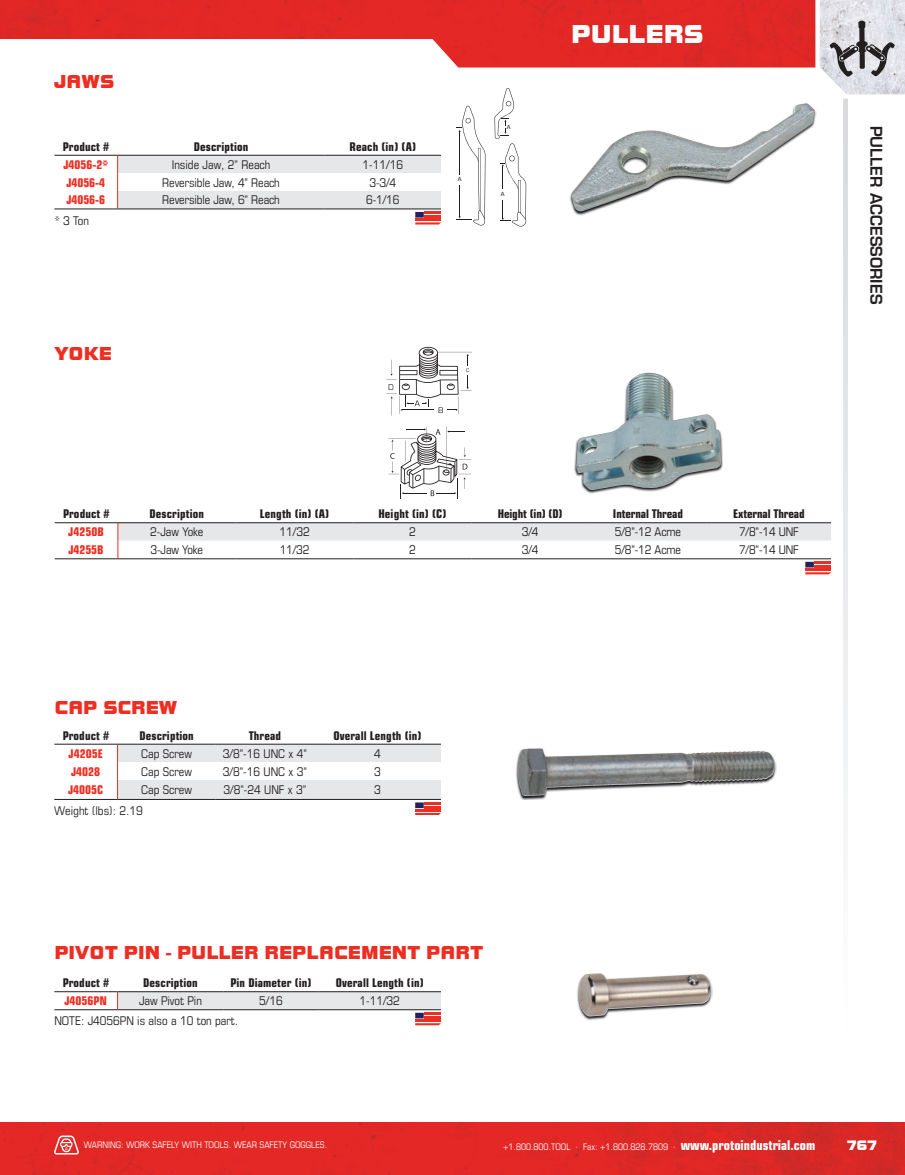
<style>
.page{position:relative;width:905px;height:1175px;background:#fff}
.page>*{position:absolute;margin:0;border:0;box-sizing:border-box;transform-origin:0 0}
.t1{font:27px "Bolt EF";color:#fff}
.t2{font:19.5px "Bolt EF";color:#ee2e22}
.t3{font:600 15.75px "Eurostile LT Std";color:#231f20}
.t4{font:14.25px "Bolt EF";color:#fff}
.t5{font:condensed 12px "Eurostile LT Std";color:#231f20}
.t6{font:700 condensed 12px "Eurostile LT Std";letter-spacing:.01em;color:#231f20}
.t7{font:700 condensed 12px "Eurostile LT Std";color:#ee2e22}
.t8{font:700 condensed 12px "Eurostile LT Std";letter-spacing:-.01em;color:#231f20}
.t9{font:condensed 9px "Eurostile LT Std";color:#fff}
.t10{font:6.15px "Eurostile";color:#040503}
.s1{font-weight:700;font-size:13.5px}
</style>
<div class="page">
<img style="left:0;top:1122px;width:904px;height:52px">
<img style="left:0;top:0;width:815px;height:68px">
<svg style="left:843px;top:99px;width:4px;height:714px;fill:#e6e7e9"></svg>
<svg style="left:820px;top:0;width:84px;height:94px;background:#cacad0"></svg>
<svg style="left:54px;top:1134px;width:26px;height:21px"></svg>
<svg style="left:54px;top:743px;width:387px;height:72px"></svg>
<svg style="left:54px;top:991px;width:387px;height:34px"></svg>
<svg style="left:54px;top:154px;width:387px;height:70px"></svg>
<svg style="left:55px;top:522px;width:776px;height:52px"></svg>
<img style="left:570px;top:103px;width:244px;height:108px">
<img style="left:574px;top:372px;width:149px;height:121px">
<img style="left:576px;top:373px;width:145px;height:117px">
<img style="left:516px;top:756px;width:260px;height:43px">
<img style="left:518px;top:748px;width:256px;height:48px">
<img style="left:584px;top:1017px;width:22px;height:3px">
<img style="left:577px;top:973px;width:135px;height:44px">
<svg style="left:494px;top:88px;width:32px;height:138px"></svg>
<svg style="left:456px;top:106px;width:29px;height:119px"></svg>
<svg style="left:386px;top:347px;width:86px;height:151px"></svg>
<h2 class="t2" style="left:54px;top:71px;width:62px">JAWS</h2>
<p class="t6" style="left:63px;top:139px;width:48px">Product #</p>
<p class="t6" style="left:194px;top:139px;width:56px">Description</p>
<p class="t6" style="left:349px;top:139px;width:68px">Reach (in) (A)</p>
<p class="t7" style="left:63px;top:157px;width:46px">J4056-2*</p>
<p class="t5" style="left:172px;top:157px;width:100px">Inside Jaw, 2" Reach</p>
<p class="t5" style="left:362px;top:157px;width:42px">1-11/16</p>
<p class="t7" style="left:67px;top:175px;width:40px">J4056-4</p>
<p class="t5" style="left:162px;top:175px;width:119px">Reversible Jaw, 4" Reach</p>
<p class="t5" style="left:369px;top:175px;width:28px">3-3/4</p>
<p class="t7" style="left:67px;top:193px;width:40px">J4056-6</p>
<p class="t5" style="left:162px;top:193px;width:119px">Reversible Jaw, 6" Reach</p>
<p class="t5" style="left:366px;top:193px;width:35px">6-1/16</p>
<p class="t5" style="left:54px;top:213px;width:36px">* 3 Ton</p>
<p class="t10" style="left:458px;top:176px;width:5px">A</p>
<p class="t10" style="left:506px;top:123px;width:5px">A</p>
<p class="t10" style="left:501px;top:191px;width:5px">A</p>
<h2 class="t2" style="left:54px;top:343px;width:59px">YOKE</h2>
<h1 class="t1" style="left:571px;top:19px;width:134px">PULLERS</h1>
<p class="t6" style="left:63px;top:507px;width:48px">Product #</p>
<p class="t6" style="left:149px;top:507px;width:56px">Description</p>
<p class="t6" style="left:260px;top:507px;width:71px">Length (in) (A)</p>
<p class="t6" style="left:378px;top:507px;width:69px">Height (in) (C)</p>
<p class="t8" style="left:497px;top:507px;width:66px">Height (in) (D)</p>
<p class="t8" style="left:613px;top:507px;width:72px">Internal Thread</p>
<p class="t8" style="left:733px;top:507px;width:73px">External Thread</p>
<p class="t7" style="left:68px;top:525px;width:37px">J4250B</p>
<p class="t5" style="left:150px;top:525px;width:55px">2-Jaw Yoke</p>
<p class="t5" style="left:279px;top:525px;width:32px">11/32</p>
<p class="t5" style="left:409px;top:525px;width:8px">2</p>
<p class="t5" style="left:522px;top:525px;width:18px">3/4</p>
<p class="t5" style="left:614px;top:525px;width:68px">5/8"-12 Acme</p>
<p class="t5" style="left:739px;top:525px;width:61px">7/8"-14 UNF</p>
<p class="t7" style="left:69px;top:542px;width:36px">J4255B</p>
<p class="t5" style="left:151px;top:542px;width:54px">3-Jaw Yoke</p>
<p class="t5" style="left:280px;top:542px;width:31px">11/32</p>
<p class="t5" style="left:409px;top:542px;width:8px">2</p>
<p class="t5" style="left:522px;top:542px;width:18px">3/4</p>
<p class="t5" style="left:614px;top:542px;width:68px">5/8"-12 Acme</p>
<p class="t5" style="left:739px;top:542px;width:61px">7/8"-14 UNF</p>
<h2 class="t2" style="left:54px;top:697px;width:124px">CAP SCREW</h2>
<p class="t6" style="left:63px;top:728px;width:48px">Product #</p>
<p class="t6" style="left:139px;top:728px;width:56px">Description</p>
<p class="t6" style="left:249px;top:728px;width:34px">Thread</p>
<p class="t6" style="left:333px;top:728px;width:90px">Overall Length (in)</p>
<p class="t7" style="left:69px;top:746px;width:36px">J4205E</p>
<p class="t5" style="left:141px;top:746px;width:52px">Cap Screw</p>
<p class="t5" style="left:223px;top:746px;width:86px">3/8"-16 UNC x 4"</p>
<p class="t5" style="left:374px;top:746px;width:8px">4</p>
<p class="t7" style="left:71px;top:764px;width:31px">J4028</p>
<p class="t5" style="left:141px;top:764px;width:52px">Cap Screw</p>
<p class="t5" style="left:223px;top:764px;width:86px">3/8"-16 UNC x 3"</p>
<p class="t5" style="left:374px;top:764px;width:8px">3</p>
<p class="t7" style="left:68px;top:782px;width:37px">J4005C</p>
<p class="t5" style="left:141px;top:782px;width:52px">Cap Screw</p>
<p class="t5" style="left:223px;top:782px;width:84px">3/8"-24 UNF x 3"</p>
<p class="t5" style="left:374px;top:782px;width:8px">3</p>
<p class="t5" style="left:54px;top:803px;width:90px">Weight (lbs): 2.19</p>
<h2 class="t2" style="left:54px;top:941px;width:430px">PIVOT PIN - PULLER REPLACEMENT PART</h2>
<p class="t6" style="left:63px;top:975px;width:48px">Product #</p>
<p class="t6" style="left:143px;top:975px;width:56px">Description</p>
<p class="t6" style="left:230px;top:975px;width:83px">Pin Diameter (in)</p>
<p class="t6" style="left:336px;top:975px;width:90px">Overall Length (in)</p>
<p class="t7" style="left:64px;top:993px;width:44px">J4056PN</p>
<p class="t5" style="left:139px;top:994px;width:64px">Jaw Pivot Pin</p>
<p class="t5" style="left:259px;top:994px;width:25px">5/16</p>
<p class="t5" style="left:359px;top:994px;width:42px">1-11/32</p>
<p class="t5" style="left:54px;top:1013px;width:185px">NOTE: J4056PN is also a 10 ton part.</p>
<h3 class="t3" style="left:886px;top:126px;width:180px;rotate:90deg">PULLER ACCESSORIES</h3>
<p class="t9" style="left:84px;top:1139px;width:245px">WARNING: WORK SAFELY WITH TOOLS. WEAR SAFETY GOGGLES.</p>
<p class="t9" style="left:503px;top:1141px;width:314px">+1.800.800.TOOL · Fax: +1.800.828.7809 · <span class="s1">www.protoindustrial.com</span></p>
<p class="t4" style="left:847px;top:1137px;width:31px">767</p>
</div>
